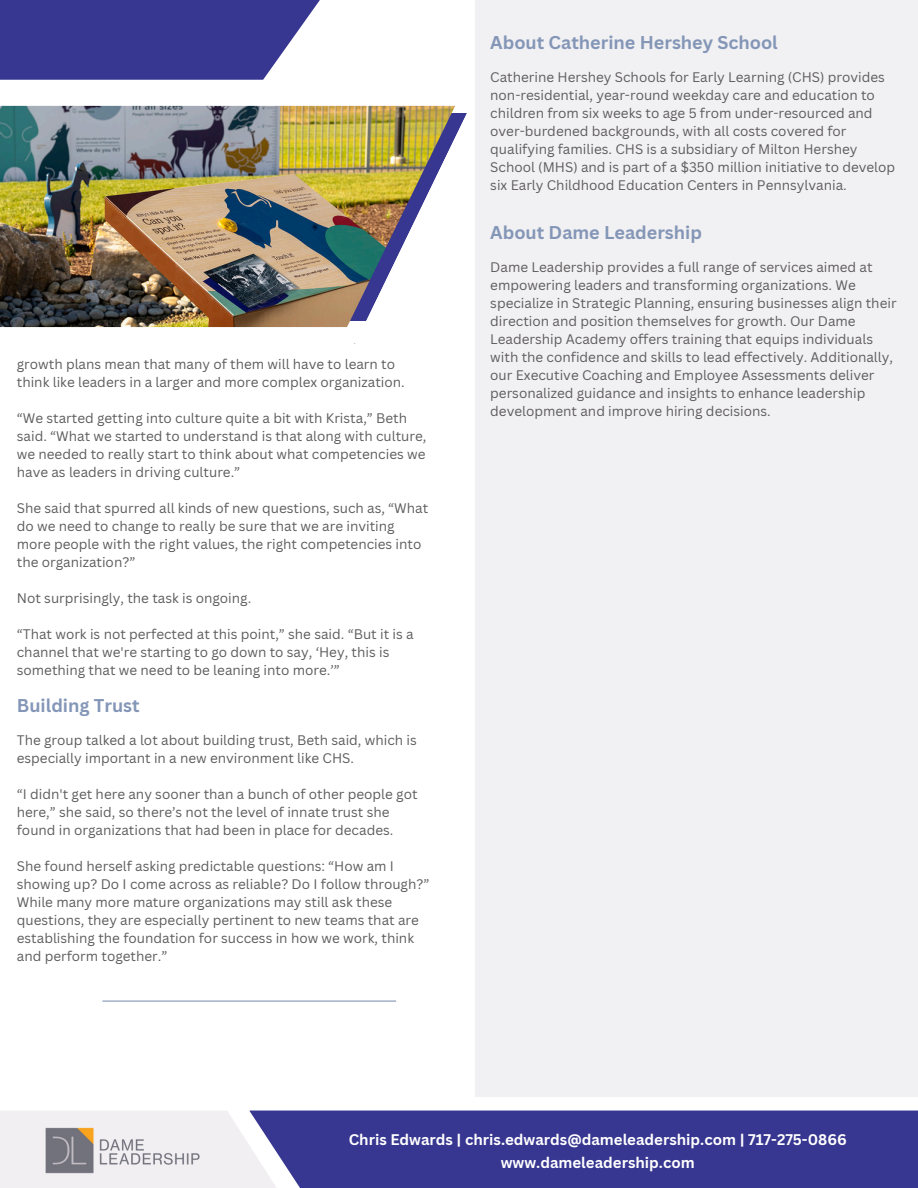
<style>
.page{position:relative;width:918px;height:1188px;background:#fff}
.page>*{position:absolute;margin:0;border:0;box-sizing:border-box;transform-origin:0 0}
.t1{font:700 18px "Canva Sans";color:#8496b7}
.t2{font:700 15px/23.7px "Canva Sans";color:#fff;text-align:center}
.t3{font:13.5px/18px "Canva Sans";color:#5e5c5c}
</style>
<div class="page">
<div style="left:475px;top:0;width:443px;height:1096px;background:#f1f0f2"></div>
<div style="left:249px;top:1111px;width:669px;height:77px;background:#373691"></div>
<svg style="left:0;top:1111px;width:295px;height:77px;fill:#f1eff1"></svg>
<img style="left:17px;top:1111px;width:211px;height:77px">
<div style="left:0;top:0;width:332px;height:80px;background:#373691"></div>
<hr style="left:102px;top:1001px;width:294px;height:1px;background:#8496b7">
<img style="left:0;top:106px;width:455px;height:221px">
<p class="t3" style="left:17px;top:355px;width:389px">growth plans mean that many of them will have to learn to think like leaders in a larger and more complex organization.</p>
<h1 class="t3" style="left:17px;top:409px;width:411px">“We started getting into culture quite a bit with Krista,” Beth said. “What we started to understand is that along with culture, we needed to really start to think about what competencies we have as leaders in driving culture.”</h1>
<p class="t3" style="left:17px;top:499px;width:413px">She said that spurred all kinds of new questions, such as, “What do we need to change to really be sure that we are inviting more people with the right values, the right competencies into the organization?”</p>
<p class="t3" style="left:17px;top:589px;width:236px">Not surprisingly, the task is ongoing.</p>
<p class="t3" style="left:17px;top:625px;width:398px">“That work is not perfected at this point,” she said. “But it is a channel that we're starting to go down to say, ‘Hey, this is something that we need to be leaning into more.’”</p>
<p class="t1" style="left:17px;top:693px;width:124px">Building Trust</p>
<h1 class="t3" style="left:17px;top:731px;width:402px">The group talked a lot about building trust, Beth said, which is especially important in a new environment like CHS.</h1>
<p class="t3" style="left:17px;top:785px;width:402px">“I didn't get here any sooner than a bunch of other people got here,” she said, so there’s not the level of innate trust she found in organizations that had been in place for decades.</p>
<h1 class="t3" style="left:17px;top:857px;width:414px">She found herself asking predictable questions: “How am I showing up? Do I come across as reliable? Do I follow through?” While many more mature organizations may still ask these questions, they are especially pertinent to new teams that are establishing the foundation for success in how we work, think and perform together.”</h1>
<p class="t1" style="left:490px;top:29px;width:289px">About Catherine Hershey School</p>
<p class="t3" style="left:490px;top:67px;width:407px">Catherine Hershey Schools for Early Learning (CHS) provides non-residential, year-round weekday care and education to children from six weeks to age 5 from under-resourced and over-burdened backgrounds, with all costs covered for qualifying families. CHS is a subsidiary of Milton Hershey School (MHS) and is part of a $350 million initiative to develop six Early Childhood Education Centers in Pennsylvania.</p>
<p class="t1" style="left:490px;top:220px;width:213px">About Dame Leadership</p>
<p class="t3" style="left:490px;top:258px;width:408px">Dame Leadership provides a full range of services aimed at empowering leaders and transforming organizations. We specialize in Strategic Planning, ensuring businesses align their direction and position themselves for growth. Our Dame Leadership Academy offers training that equips individuals with the confidence and skills to lead effectively. Additionally, our Executive Coaching and Employee Assessments deliver personalized guidance and insights to enhance leadership development and improve hiring decisions.</p>
<p class="t2" style="left:349px;top:1127px;width:500px">Chris Edwards | chris.edwards@dameleadership.com | 717-275-0866 www.dameleadership.com</p>
</div>
